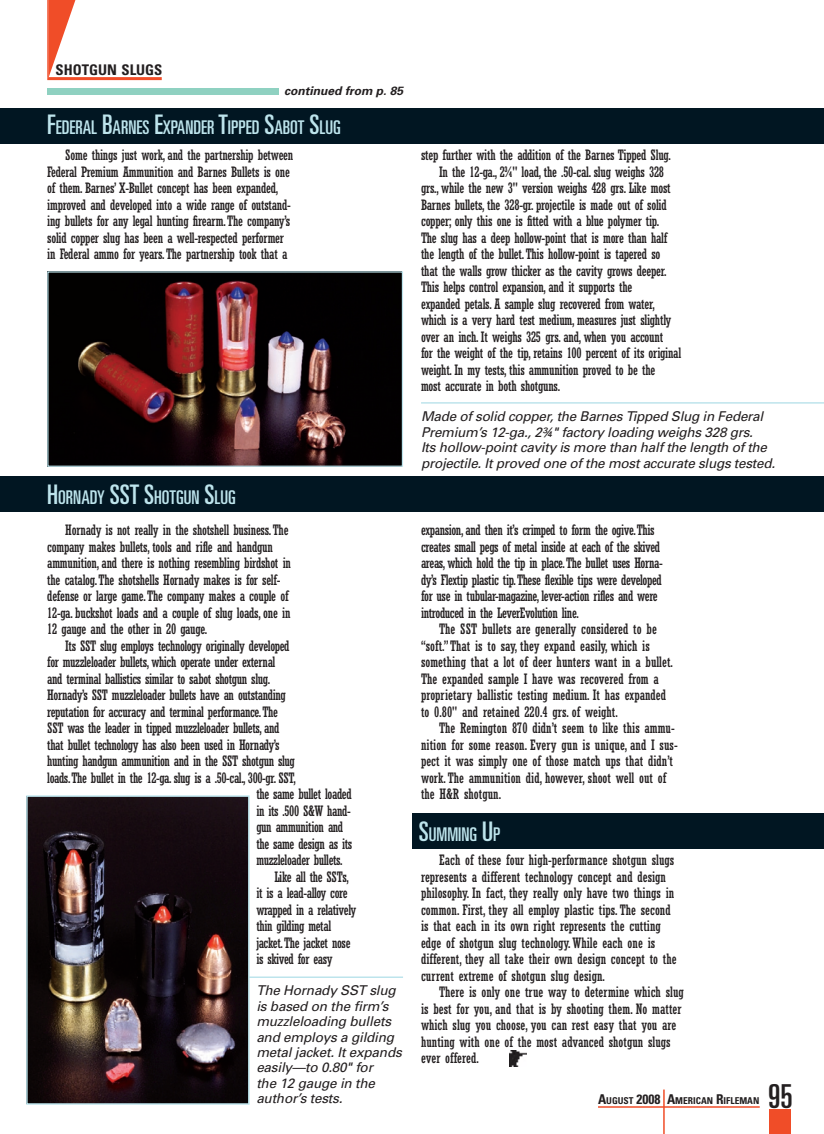
<style>
.page{position:relative;width:824px;height:1134px;background:#fff}
.page>*{position:absolute;margin:0;border:0;box-sizing:border-box;transform-origin:0 0}
.t1{font:ultra-condensed 33px "Univers";color:#231f20}
.t2{font:ultra-condensed 18.9px "Univers";color:#bde4ec}
.t3{font:700 condensed 14.7px "Univers";color:#231f20}
.t4{font:condensed 14.25px/16.5px "Rockwell";letter-spacing:-.02em;color:#231f20}
.t5{font:condensed 14.25px/16.5px "Rockwell";color:#231f20}
.t6{font:italic 13.5px/15.5px "Univers";letter-spacing:-.02em;color:#231f20}
.t7{font:italic 700 12px "Univers";color:#231f20}
.t8{font:700 condensed 9.45px "Univers";color:#231f20}
.s1{font-size:27px}
.s2{font-size:13.5px}
</style>
<div class="page">
<svg style="left:49px;top:0;width:26px;height:76px"></svg>
<hr style="left:47px;top:0;width:2px;height:77px;background:#f04d28">
<hr style="left:47px;top:77px;width:115px;height:3px;background:#f04d28">
<hr style="left:598px;top:1106px;width:161px;height:2px;background:#f04d28">
<hr style="left:663px;top:1090px;width:1px;height:44px;background:#f04d28">
<div style="left:769px;top:1110px;width:22px;height:24px;background:#f04d28"></div>
<div style="left:0;top:108px;width:824px;height:36px;background:#011622"></div>
<div style="left:0;top:476px;width:824px;height:36px;background:#011622"></div>
<img style="left:49px;top:273px;width:352px;height:192px">
<div style="left:47px;top:271px;width:356px;height:196px;border:1px solid #bde4ec"></div>
<hr style="left:421px;top:402px;width:403px;height:2px;background:#bde4ec">
<hr style="left:126px;top:976px;width:277px;height:2px;background:#bde4ec">
<img style="left:509px;top:1050px;width:18px;height:16px">
<div style="left:47px;top:88px;width:232px;height:7px;background:#8fd1c1"></div>
<div style="left:412px;top:813px;width:412px;height:36px;background:#011622"></div>
<img style="left:29px;top:798px;width:217px;height:304px">
<div style="left:26px;top:795px;width:223px;height:310px;border:2px solid #bde4ec"></div>
<p class="t3" style="left:56px;top:60px;width:108px">SHOTGUN SLUGS</p>
<p class="t7" style="left:284px;top:83px;width:120px">continued from p. 85</p>
<h2 class="t2" style="left:47px;top:117px;width:295px"><span class="s1">F</span>EDERAL <span class="s1">B</span>ARNES <span class="s1">E</span>XPANDER <span class="s1">T</span>IPPED <span class="s1">S</span>ABOT <span class="s1">S</span>LUG</h2>
<p class="t4" style="left:47px;top:147px;width:247px;text-indent:18px">Some things just work, and the partnership between Federal Premium Ammunition and Barnes Bullets is one of them. Barnes’ X-Bullet concept has been expanded, improved and developed into a wide range of outstand&shy;ing bullets for any legal hunting firearm. The company’s solid copper slug has been a well-respected performer in Federal ammo for years. The partnership took that a</p>
<p class="t4" style="left:421px;top:147px;width:251px">step further with the addition of the Barnes Tipped Slug.</p>
<p class="t4" style="left:439px;top:163px;width:226px">In the 12-ga., 2¾" load, the .50-cal. slug weighs 328</p>
<p class="t4" style="left:421px;top:180px;width:251px">grs., while the new 3" version weighs 428 grs. Like most</p>
<p class="t4" style="left:421px;top:196px;width:247px">Barnes bullets, the 328-gr. projectile is made out of solid</p>
<p class="t4" style="left:421px;top:213px;width:240px">copper; only this one is fitted with a blue polymer tip.</p>
<p class="t4" style="left:421px;top:229px;width:248px">The slug has a deep hollow-point that is more than half</p>
<p class="t4" style="left:421px;top:246px;width:241px">the length of the bullet. This hollow-point is tapered so</p>
<p class="t4" style="left:421px;top:262px;width:247px">that the walls grow thicker as the cavity grows deeper.</p>
<p class="t4" style="left:421px;top:279px;width:213px">This helps control expansion, and it supports the</p>
<p class="t4" style="left:421px;top:295px;width:235px">expanded petals. A sample slug recovered from water,</p>
<p class="t4" style="left:421px;top:312px;width:252px">which is a very hard test medium, measures just slightly</p>
<p class="t4" style="left:421px;top:328px;width:244px">over an inch. It weighs 325 grs. and, when you account</p>
<p class="t4" style="left:421px;top:345px;width:261px">for the weight of the tip, retains 100 percent of its original</p>
<p class="t4" style="left:421px;top:361px;width:236px">weight. In my tests, this ammunition proved to be the</p>
<p class="t4" style="left:421px;top:378px;width:140px">most accurate in both shotguns.</p>
<h2 class="t2" style="left:47px;top:486px;width:190px"><span class="s1">H</span>ORNADY <span class="s1">SST S</span>HOTGUN <span class="s1">S</span>LUG</h2>
<p class="t4" style="left:47px;top:522px;width:245px;text-indent:18px">Hornady is not really in the shotshell business. The company makes bullets, tools and rifle and handgun ammunition, and there is nothing resembling birdshot in the catalog. The shotshells Hornady makes is for self&shy;defense or large game. The company makes a couple of 12-ga. buckshot loads and a couple of slug loads, one in 12 gauge and the other in 20 gauge.</p>
<p class="t4" style="left:65px;top:638px;width:226px">Its SST slug employs technology originally developed</p>
<p class="t4" style="left:47px;top:654px;width:230px">for muzzleloader bullets, which operate under external</p>
<p class="t4" style="left:47px;top:671px;width:224px">and terminal ballistics similar to sabot shotgun slug.</p>
<p class="t4" style="left:47px;top:687px;width:240px">Hornady’s SST muzzleloader bullets have an outstanding</p>
<p class="t4" style="left:47px;top:704px;width:232px">reputation for accuracy and terminal performance. The</p>
<p class="t4" style="left:47px;top:720px;width:234px">SST was the leader in tipped muzzleloader bullets, and</p>
<p class="t4" style="left:47px;top:737px;width:234px">that bullet technology has also been used in Hornady’s</p>
<p class="t4" style="left:47px;top:753px;width:249px">hunting handgun ammunition and in the SST shotgun slug</p>
<p class="t4" style="left:47px;top:770px;width:250px">loads. The bullet in the 12-ga. slug is a .50-cal., 300-gr. SST,</p>
<p class="t4" style="left:256px;top:786px;width:97px">the same bullet loaded</p>
<p class="t4" style="left:256px;top:803px;width:96px">in its .500 S&amp;W hand-</p>
<p class="t4" style="left:256px;top:819px;width:88px">gun ammunition and</p>
<p class="t4" style="left:256px;top:836px;width:97px">the same design as its</p>
<p class="t4" style="left:256px;top:852px;width:88px">muzzleloader bullets.</p>
<p class="t4" style="left:274px;top:869px;width:76px">Like all the SSTs,</p>
<p class="t4" style="left:256px;top:885px;width:93px">it is a lead-alloy core</p>
<p class="t4" style="left:256px;top:902px;width:101px">wrapped in a relatively</p>
<p class="t4" style="left:256px;top:918px;width:76px">thin gilding metal</p>
<p class="t4" style="left:256px;top:935px;width:96px">jacket. The jacket nose</p>
<p class="t4" style="left:256px;top:951px;width:78px">is skived for easy</p>
<p class="t6" style="left:256px;top:983px;width:147px">The Hornady SST slug is based on the firm’s muzzleloading bullets and employs a gilding metal jacket. It expands easily—to 0.80" for<br>the 12 gauge in the author’s tests.</p>
<p class="t6" style="left:421px;top:409px;width:355px">Made of solid copper, the Barnes Tipped Slug in Federal Premium’s 12-ga., 2¾" factory loading weighs 328 grs.<br>Its hollow-point cavity is more than half the length of the projectile. It proved one of the most accurate slugs tested.</p>
<p class="t4" style="left:421px;top:522px;width:243px">expansion, and then it’s crimped to form the ogive. This creates small pegs of metal inside at each of the skived areas, which hold the tip in place. The bullet uses Horna&shy;dy’s Flextip plastic tip. These flexible tips were developed for use in tubular-magazine, lever-action rifles and were introduced in the LeverEvolution line.</p>
<p class="t5" style="left:421px;top:621px;width:253px;text-indent:18px">The SST bullets are generally considered to be “soft.” That is to say, they expand easily, which is something that a lot of deer hunters want in a bullet.<br>The expanded sample I have was recovered from a proprietary ballistic testing medium. It has expanded to 0.80" and retained 220.4 grs. of weight.</p>
<p class="t5" style="left:421px;top:720px;width:258px;text-indent:18px">The Remington 870 didn’t seem to like this ammu&shy;nition for some reason. Every gun is unique, and I sus&shy;pect it was simply one of those match ups that didn’t work. The ammunition did, however, shoot well out of the H&amp;R shotgun.</p>
<h2 class="t2" style="left:419px;top:823px;width:82px"><span class="s1">S</span>UMMING <span class="s1">U</span>P</h2>
<p class="t5" style="left:421px;top:852px;width:257px;text-indent:18px">Each of these four high-performance shotgun slugs represents a different technology concept and design philosophy. In fact, they really only have two things in common. First, they all employ plastic tips. The second is that each in its own right represents the cutting edge of shotgun slug technology. While each one is different, they all take their own design concept to the current extreme of shotgun slug design.</p>
<p class="t5" style="left:421px;top:984px;width:264px;text-indent:18px">There is only one true way to determine which slug is best for you, and that is by shooting them. No matter which slug you choose, you can rest easy that you are hunting with one of the most advanced shotgun slugs ever offered.</p>
<p class="t8" style="left:598px;top:1095px;width:163px"><span class="s2">A</span>UGUST <span class="s2">2008 A</span>MERICAN <span class="s2">R</span>IFLEMAN</p>
<h1 class="t1" style="left:768px;top:1077px;width:26px">95</h1>
</div>
